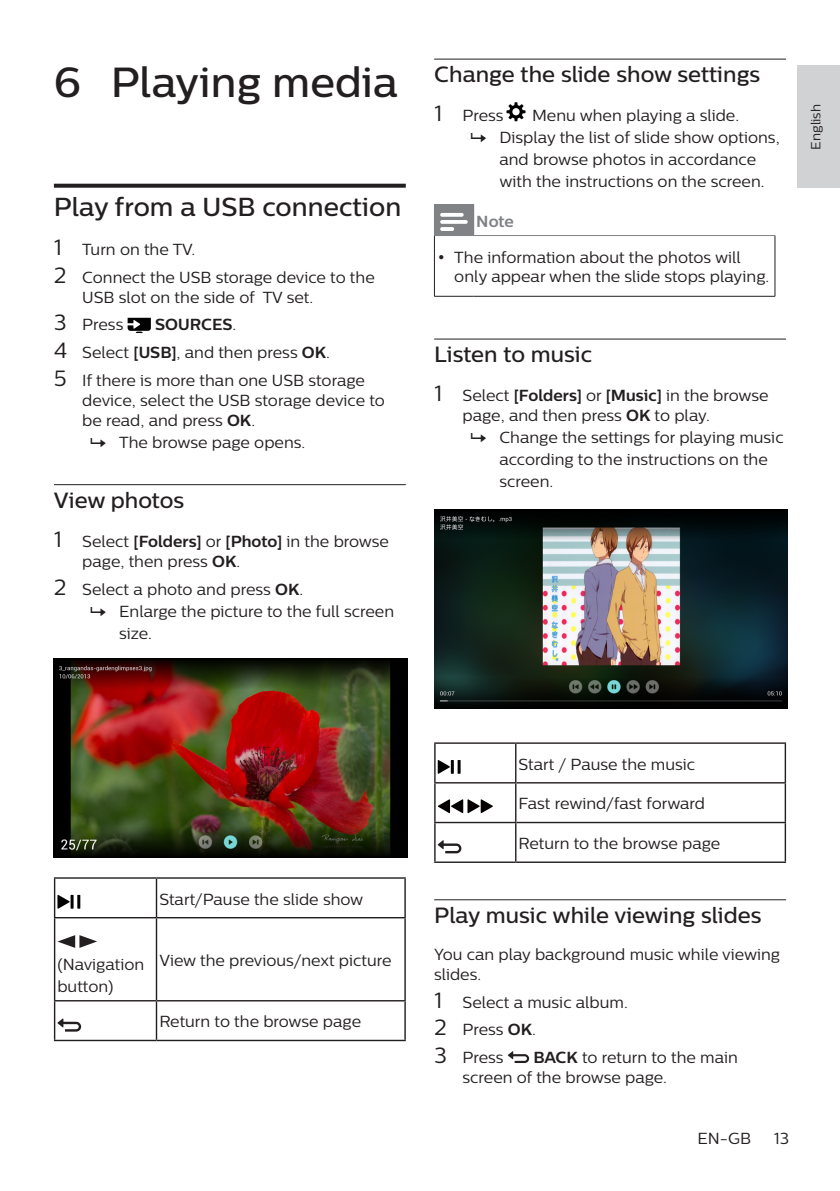
<style>
.page{position:relative;width:840px;height:1191px;background:#fff}
.page>*{position:absolute;margin:0;border:0;box-sizing:border-box;transform-origin:0 0}
.t1{font:500 42px "Centrale Sans";color:#231f20}
.t2{font:500 26px "Centrale Sans";color:#231f20}
.t3{font:500 22px "Centrale Sans";color:#231f20}
.t4{font:16px/22px "Centrale Sans";color:#231f20}
.t5{font:700 16px "Centrale Sans";color:#808285}
.t6{font:13.2px "Centrale Sans";color:#231f20}
.s1{font-size:22px}
.s2{font-weight:700}
.s3{font-family:"Gill Sans Alt One WGL Light";font-size:17px}
</style>
<div class="page">
<div style="left:797px;top:66px;width:42px;height:122px;background:#d1d2d4"></div>
<svg style="left:54px;top:184px;width:351px;height:4px"></svg>
<hr style="left:54px;top:484px;width:351px;height:1px;background:#231f20">
<svg style="left:127px;top:318px;width:24px;height:15px"></svg>
<img style="left:54px;top:659px;width:353px;height:198px">
<hr style="left:54px;top:877px;width:102px;height:1px;background:#231f20">
<hr style="left:54px;top:878px;width:1px;height:39px;background:#231f20">
<hr style="left:156px;top:877px;width:249px;height:1px;background:#231f20">
<hr style="left:156px;top:878px;width:1px;height:39px;background:#231f20">
<hr style="left:404px;top:878px;width:1px;height:39px;background:#231f20">
<hr style="left:156px;top:917px;width:249px;height:1px;background:#231f20">
<hr style="left:404px;top:918px;width:1px;height:82px;background:#231f20">
<hr style="left:54px;top:1001px;width:1px;height:38px;background:#231f20">
<hr style="left:156px;top:1000px;width:249px;height:1px;background:#231f20">
<hr style="left:156px;top:1001px;width:1px;height:38px;background:#231f20">
<hr style="left:404px;top:1001px;width:1px;height:38px;background:#231f20">
<hr style="left:54px;top:1039px;width:102px;height:2px;background:#231f20">
<hr style="left:156px;top:1039px;width:249px;height:2px;background:#231f20">
<hr style="left:54px;top:917px;width:102px;height:1px;background:#231f20">
<hr style="left:54px;top:918px;width:1px;height:82px;background:#231f20">
<hr style="left:156px;top:918px;width:1px;height:82px;background:#231f20">
<hr style="left:54px;top:1000px;width:102px;height:1px;background:#231f20">
<svg style="left:57px;top:894px;width:23px;height:15px"></svg>
<svg style="left:57px;top:935px;width:40px;height:13px"></svg>
<svg style="left:57px;top:1018px;width:24px;height:13px"></svg>
<hr style="left:434px;top:59px;width:351px;height:1px;background:#231f20">
<hr style="left:434px;top:338px;width:351px;height:1px;background:#231f20">
<hr style="left:434px;top:899px;width:351px;height:1px;background:#231f20">
<svg style="left:506px;top:102px;width:19px;height:19px"></svg>
<div style="left:434px;top:204px;width:39px;height:31px;background:#808285"></div>
<hr style="left:774px;top:236px;width:1px;height:60px;background:#231f20">
<hr style="left:434px;top:236px;width:1px;height:60px;background:#231f20">
<hr style="left:434px;top:296px;width:39px;height:1px;background:#231f20">
<hr style="left:473px;top:296px;width:301px;height:1px;background:#231f20">
<hr style="left:472px;top:204px;width:2px;height:31px;background:#808285">
<hr style="left:434px;top:235px;width:39px;height:1px;background:#808285">
<hr style="left:473px;top:235px;width:301px;height:1px;background:#808285">
<svg style="left:440px;top:213px;width:27px;height:18px"></svg>
<img style="left:434px;top:510px;width:353px;height:198px">
<hr style="left:434px;top:742px;width:81px;height:2px;background:#231f20">
<hr style="left:434px;top:744px;width:1px;height:38px;background:#231f20">
<hr style="left:515px;top:742px;width:270px;height:2px;background:#231f20">
<hr style="left:514px;top:744px;width:2px;height:38px;background:#231f20">
<hr style="left:784px;top:744px;width:1px;height:38px;background:#231f20">
<hr style="left:516px;top:782px;width:269px;height:1px;background:#231f20">
<hr style="left:784px;top:783px;width:1px;height:39px;background:#231f20">
<hr style="left:434px;top:823px;width:1px;height:38px;background:#231f20">
<hr style="left:516px;top:822px;width:269px;height:1px;background:#231f20">
<hr style="left:514px;top:823px;width:2px;height:38px;background:#231f20">
<hr style="left:784px;top:823px;width:1px;height:38px;background:#231f20">
<hr style="left:434px;top:861px;width:81px;height:2px;background:#231f20">
<hr style="left:515px;top:861px;width:270px;height:2px;background:#231f20">
<hr style="left:434px;top:782px;width:82px;height:1px;background:#231f20">
<hr style="left:434px;top:783px;width:1px;height:39px;background:#231f20">
<hr style="left:514px;top:783px;width:2px;height:39px;background:#231f20">
<hr style="left:434px;top:822px;width:82px;height:1px;background:#231f20">
<hr style="left:450px;top:760px;width:3px;height:14px;background:#030303">
<hr style="left:457px;top:760px;width:3px;height:14px;background:#030303">
<svg style="left:437px;top:760px;width:13px;height:14px"></svg>
<svg style="left:438px;top:799px;width:54px;height:14px"></svg>
<svg style="left:437px;top:840px;width:24px;height:13px"></svg>
<svg style="left:508px;top:1051px;width:21px;height:12px"></svg>
<h1 class="t1" style="left:54px;top:58px;width:345px">6 Playing media</h1>
<h2 class="t2" style="left:54px;top:191px;width:349px">Play from a USB connection</h2>
<p class="t4" style="left:54px;top:235px;width:322px;line-height:27.6px"><span class="s1">1</span> Turn on the TV.<br><span class="s1">2</span> Connect the USB storage device to the</p>
<p class="t4" style="left:54px;top:283px;width:261px;line-height:27.6px;text-indent:28px">USB slot on the side of TV set.<br><span class="s1">3</span> Press</p>
<p class="t4" style="left:54px;top:311px;width:312px;line-height:27.6px;text-indent:101px"><span class="s2">SOURCES</span>.<br><span class="s1">4</span> Select <span class="s2">[USB]</span>, and then press <span class="s2">OK</span>.<br><span class="s1">5</span> If there is more than one USB storage</p>
<p class="t4" style="left:82px;top:390px;width:304px;line-height:20px">device, select the USB storage device to be read, and press <span class="s2">OK</span>.</p>
<p class="t4" style="left:119px;top:431px;width:187px">The browse page opens.</p>
<h3 class="t3" style="left:54px;top:487px;width:132px">View photos</h3>
<p class="t4" style="left:82px;top:531px;width:308px;line-height:20px;text-indent:-28px"><span class="s1">1</span> Select <span class="s2">[Folders]</span> or <span class="s2">[Photo]</span> in the browse page, then press <span class="s2">OK</span>.</p>
<p class="t4" style="left:119px;top:578px;width:276px;text-indent:-65px"><span class="s1">2</span> Select a photo and press <span class="s2">OK</span>.<br>Enlarge the picture to the full screen size.</p>
<h3 class="t3" style="left:434px;top:62px;width:327px">Change the slide show settings</h3>
<p class="t4" style="left:434px;top:104px;width:71px"><span class="s1">1</span> Press</p>
<p class="t4" style="left:499px;top:104px;width:281px;text-indent:33px">Menu when playing a slide.<br>Display the list of slide show options, and browse photos in accordance with the instructions on the screen.</p>
<p class="t5" style="left:476px;top:211px;width:39px">Note</p>
<p class="t4" style="left:454px;top:248px;width:316px;line-height:19.2px;text-indent:-17px"><span class="s3">•</span> The information about the photos will only appear when the slide stops playing.</p>
<h3 class="t3" style="left:434px;top:341px;width:159px">Listen to music</h3>
<p class="t4" style="left:462px;top:385px;width:307px;line-height:20px;text-indent:-28px"><span class="s1">1</span> Select <span class="s2">[Folders]</span> or <span class="s2">[Music]</span> in the browse page, and then press <span class="s2">OK</span> to play.</p>
<p class="t4" style="left:499px;top:426px;width:285px">Change the settings for playing music according to the instructions on the screen.</p>
<p class="t6" style="left:807px;top:150px;width:47px;rotate:-90deg">English</p>
<p class="t4" style="left:159px;top:887px;width:205px">Start/Pause the slide show</p>
<p class="t4" style="left:57px;top:953px;width:88px">(Navigation button)</p>
<p class="t4" style="left:159px;top:949px;width:233px">View the previous/next picture</p>
<p class="t4" style="left:159px;top:1010px;width:203px">Return to the browse page</p>
<p class="t4" style="left:518px;top:753px;width:178px">Start / Pause the music</p>
<p class="t4" style="left:518px;top:792px;width:188px">Fast rewind/fast forward</p>
<p class="t4" style="left:518px;top:832px;width:203px">Return to the browse page</p>
<h3 class="t3" style="left:434px;top:902px;width:328px">Play music while viewing slides</h3>
<p class="t4" style="left:434px;top:944px;width:347px;line-height:20px">You can play background music while viewing slides.</p>
<p class="t4" style="left:434px;top:988px;width:195px;line-height:27.6px"><span class="s1">1</span> Select a music album.<br><span class="s1">2</span> Press <span class="s2">OK</span>.<br><span class="s1">3</span> Press</p>
<p class="t4" style="left:462px;top:1047px;width:277px;line-height:20px;text-indent:71px"><span class="s2">BACK</span> to return to the main screen of the browse page.</p>
<p class="t4" style="left:697px;top:1127px;width:55px">EN-GB</p>
<p class="t4" style="left:773px;top:1127px;width:17px">13</p>
</div>
